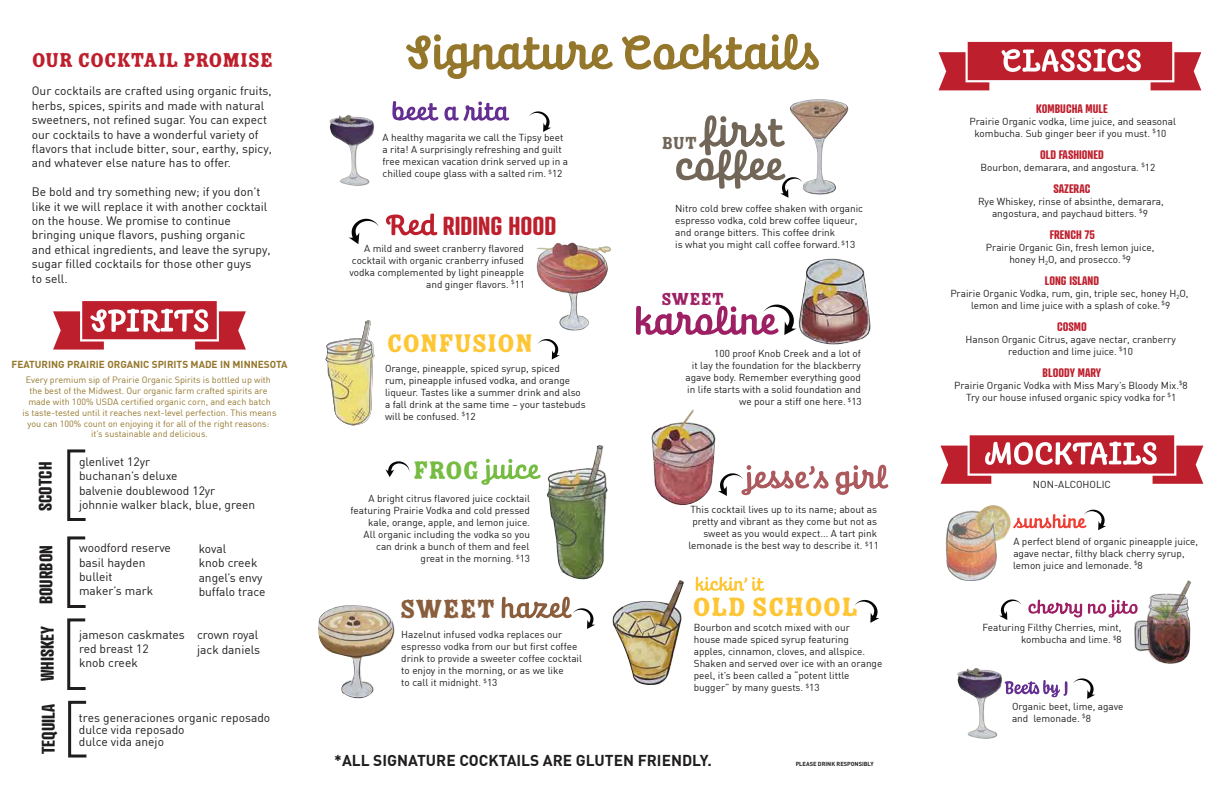
<style>
.page{position:relative;width:1224px;height:792px;background:#fff}
.page>*{position:absolute;margin:0;border:0;box-sizing:border-box;transform-origin:0 0}
.t1{font:29px "Zebrawood Std Fill";color:#fec634}
.t2{font:28.7px "Zebrawood Std Fill";color:#8a5e3c}
.t3{font:27.8px "Zebrawood Std Fill";color:#fec634}
.t4{font:27.7px "Zebrawood Std Fill";color:#76bc42}
.t5{font:700 25.3px "Atrament";color:#be1f2d}
.t6{font:22px "Zebrawood Std Fill";color:#be1f2d}
.t7{font:19px "Zebrawood Std Fill";color:#9e2064}
.t8{font:19px "Zebrawood Std Fill";color:#726658}
.t9{font:700 17.8px "Atrament";color:#201d1e}
.t10{font:700 15.5px "DINOT";color:#201d1e}
.t11{font:12px/14.4px "DINOT";color:#201d1e}
.t12{font:700 12px "Atrament";color:#be1f2d}
.t13{font:10px/12px "DINOT";color:#201d1e}
.t14{font:700 10px "DINOT";color:#95772c}
.t15{font:9px/10.8px "DINOT";color:#95772c;text-align:center}
.t16{font:700 5.8px "DINOT";color:#201d1e}
</style>
<div class="page">
<svg style="left:67px;top:449px;width:19px;height:72px"></svg>
<svg style="left:67px;top:536px;width:19px;height:72px"></svg>
<svg style="left:67px;top:618px;width:19px;height:72px"></svg>
<svg style="left:68px;top:700px;width:19px;height:58px"></svg>
<svg style="left:406px;top:34px;width:413px;height:45px"></svg>
<svg style="left:53px;top:301px;width:193px;height:49px"></svg>
<svg style="left:941px;top:435px;width:262px;height:49px"></svg>
<svg style="left:939px;top:42px;width:262px;height:48px"></svg>
<svg style="left:502px;top:597px;width:93px;height:32px"></svg>
<img style="left:318px;top:605px;width:77px;height:94px">
<svg style="left:696px;top:577px;width:69px;height:14px"></svg>
<svg style="left:855px;top:599px;width:25px;height:24px"></svg>
<img style="left:612px;top:580px;width:72px;height:105px">
<svg style="left:481px;top:459px;width:60px;height:26px"></svg>
<svg style="left:385px;top:461px;width:25px;height:16px"></svg>
<img style="left:547px;top:445px;width:61px;height:135px">
<svg style="left:719px;top:465px;width:170px;height:31px"></svg>
<img style="left:651px;top:409px;width:68px;height:96px">
<svg style="left:636px;top:304px;width:158px;height:31px"></svg>
<img style="left:794px;top:259px;width:77px;height:86px">
<svg style="left:676px;top:115px;width:109px;height:81px"></svg>
<img style="left:785px;top:99px;width:64px;height:99px">
<svg style="left:386px;top:213px;width:52px;height:22px"></svg>
<svg style="left:349px;top:218px;width:30px;height:26px"></svg>
<img style="left:536px;top:242px;width:75px;height:89px">
<svg style="left:538px;top:339px;width:22px;height:21px"></svg>
<img style="left:325px;top:320px;width:50px;height:106px">
<svg style="left:392px;top:101px;width:117px;height:20px"></svg>
<svg style="left:529px;top:111px;width:22px;height:21px"></svg>
<img style="left:329px;top:115px;width:46px;height:71px">
<svg style="left:1021px;top:509px;width:85px;height:21px"></svg>
<img style="left:945px;top:505px;width:76px;height:76px">
<svg style="left:999px;top:599px;width:22px;height:21px"></svg>
<img style="left:1134px;top:580px;width:57px;height:84px">
<svg style="left:1005px;top:680px;width:62px;height:17px"></svg>
<svg style="left:1073px;top:678px;width:22px;height:21px"></svg>
<img style="left:957px;top:668px;width:45px;height:71px">
<svg style="left:1028px;top:600px;width:110px;height:18px"></svg>
<h3 class="t6" style="left:32px;top:48px;width:243px">OUR COCKTAIL PROMISE</h3>
<p class="t11" style="left:32px;top:83px;width:242px">Our cocktails are crafted using organic fruits, herbs, spices, spirits and made with natural sweetners, not refined sugar. You can expect our cocktails to have a wonderful variety of flavors that include bitter, sour, earthy, spicy, and whatever else nature has to offer.</p>
<p class="t11" style="left:32px;top:184px;width:240px">Be bold and try something new; if you don’t like it we will replace it with another cocktail on the house. We promise to continue bringing unique flavors, pushing organic<br>and ethical ingredients, and leave the syrupy, sugar filled cocktails for those other guys<br>to sell.</p>
<p class="t14" style="left:11px;top:357px;width:278px">FEATURING PRAIRIE ORGANIC SPIRITS MADE IN MINNESOTA</p>
<p class="t15" style="left:23px;top:374px;width:255px">Every premium sip of Prairie Organic Spirits is bottled up with the best of the Midwest. Our organic farm crafted spirits are made with 100% USDA certified organic corn, and each batch<br>is taste-tested until it reaches next-level perfection. This means you can 100% count on enjoying it for all of the right reasons: it’s sustainable and delicious.</p>
<h3 class="t9" style="left:34px;top:511px;width:51px;rotate:-90deg">SCOTCH</h3>
<h3 class="t9" style="left:35px;top:604px;width:60px;rotate:-90deg">BOURBON</h3>
<h3 class="t9" style="left:36px;top:681px;width:57px;rotate:-90deg">WHISKEY</h3>
<h3 class="t9" style="left:37px;top:754px;width:52px;rotate:-90deg">TEQUILA</h3>
<p class="t11" style="left:79px;top:453px;width:178px">glenlivet 12yr<br>buchanan’s deluxe<br>balvenie doublewood 12yr johnnie walker black, blue, green</p>
<p class="t11" style="left:79px;top:540px;width:93px">woodford reserve basil hayden bulleit<br>maker’s mark</p>
<p class="t11" style="left:79px;top:626px;width:107px">jameson caskmates red breast 12<br>knob creek</p>
<p class="t11" style="left:199px;top:540px;width:68px">koval<br>knob creek angel’s envy buffalo trace</p>
<p class="t11" style="left:197px;top:627px;width:65px">crown royal jack daniels</p>
<p class="t11" style="left:79px;top:711px;width:193px;line-height:12px">tres generaciones organic reposado dulce vida reposado<br>dulce vida anejo</p>
<p class="t13" style="left:382px;top:131px;width:187px">A healthy magarita we call the Tipsy beet a rita! A surprisingly refreshing and guilt free mexican vacation drink served up in a chilled coupe glass with a salted rim. <sup>$</sup>12</p>
<h3 class="t5" style="left:443px;top:210px;width:115px">RIDING HOOD</h3>
<p class="t13" style="left:349px;top:241px;width:177px;text-align:right">A mild and sweet cranberry flavored cocktail with organic cranberry infused vodka complemented by light pineapple and ginger flavors. <sup>$</sup>11</p>
<h3 class="t3" style="left:387px;top:329px;width:148px">CONFUSION</h3>
<p class="t13" style="left:385px;top:361px;width:202px">Orange, pineapple, spiced syrup, spiced<br>rum, pineapple infused vodka, and orange liqueur. Tastes like a summer drink and also a fall drink at the same time – your tastebuds will be confused. <sup>$</sup>12</p>
<h3 class="t4" style="left:413px;top:456px;width:68px">FROG</h3>
<p class="t13" style="left:351px;top:492px;width:181px;text-align:right">A bright citrus flavored juice cocktail featuring Prairie Vodka and cold pressed kale, orange, apple, and lemon juice.<br>All organic including the vodka so you can drink a bunch of them and feel<br>great in the morning. <sup>$</sup>13</p>
<h2 class="t2" style="left:400px;top:594px;width:96px">SWEET</h2>
<p class="t13" style="left:401px;top:627px;width:182px">Hazelnut infused vodka replaces our espresso vodka from our but first coffee drink to provide a sweeter coffee cocktail to enjoy in the morning, or as we like<br>to call it midnight. <sup>$</sup>13</p>
<h3 class="t8" style="left:662px;top:133px;width:37px">BUT</h3>
<p class="t13" style="left:675px;top:202px;width:189px">Nitro cold brew coffee shaken with organic espresso vodka, cold brew coffee liqueur, and orange bitters. This coffee drink<br>is what you might call coffee forward. <sup>$</sup>13</p>
<h3 class="t7" style="left:661px;top:289px;width:64px">SWEET</h3>
<p class="t13" style="left:685px;top:347px;width:178px;text-align:right">100 proof Knob Creek and a lot of<br>it lay the foundation for the blackberry agave body. Remember everything good in life starts with a solid foundation and we pour a stiff one here. <sup>$</sup>13</p>
<p class="t13" style="left:689px;top:503px;width:192px;text-align:right">This cocktail lives up to its name; about as pretty and vibrant as they come but not as sweet as you would expect... A tart pink lemonade is the best way to describe it. <sup>$</sup>11</p>
<h1 class="t1" style="left:693px;top:592px;width:167px">OLD SCHOOL</h1>
<p class="t13" style="left:694px;top:621px;width:190px">Bourbon and scotch mixed with our<br>house made spiced syrup featuring apples, cinnamon, cloves, and allspice.<br>Shaken and served over ice with an orange peel, it’s been called a “potent little bugger” by many guests. <sup>$</sup>13</p>
<h3 class="t10" style="left:334px;top:749px;width:379px">*ALL SIGNATURE COCKTAILS ARE GLUTEN FRIENDLY.</h3>
<p class="t16" style="left:796px;top:759px;width:80px">PLEASE DRINK RESPONSIBLY</p>
<p class="t12" style="left:1036px;top:101px;width:73px">KOMBUCHA MULE</p>
<p class="t13" style="left:969px;top:114px;width:208px;text-align:center">Prairie Organic vodka, lime juice, and seasonal kombucha. Sub ginger beer if you must. <sup>$</sup>10</p>
<p class="t12" style="left:1040px;top:147px;width:65px">OLD FASHIONED</p>
<p class="t13" style="left:981px;top:160px;width:176px">Bourbon, demarara, and angostura. <sup>$</sup>12</p>
<p class="t12" style="left:1053px;top:181px;width:39px">SAZERAC</p>
<p class="t13" style="left:978px;top:194px;width:187px;text-align:center">Rye Whiskey, rinse of absinthe, demarara, angostura, and paychaud bitters. <sup>$</sup>9</p>
<p class="t12" style="left:1050px;top:227px;width:47px">FRENCH 75</p>
<p class="t13" style="left:986px;top:240px;width:170px;text-align:center">Prairie Organic Gin, fresh lemon juice, honey H<sub>2</sub>O, and prosecco. <sup>$</sup>9</p>
<p class="t12" style="left:1045px;top:273px;width:56px">LONG ISLAND</p>
<p class="t13" style="left:950px;top:286px;width:240px;text-align:center">Prairie Organic Vodka, rum, gin, triple sec, honey H<sub>2</sub>O, lemon and lime juice with a splash of coke. <sup>$</sup>9</p>
<p class="t12" style="left:1057px;top:319px;width:31px">COSMO</p>
<p class="t13" style="left:966px;top:332px;width:212px;text-align:center">Hanson Organic Citrus, agave nectar, cranberry reduction and lime juice. <sup>$</sup>10</p>
<p class="t12" style="left:1043px;top:365px;width:60px">BLOODY MARY</p>
<p class="t13" style="left:954px;top:378px;width:235px;text-align:center">Prairie Organic Vodka with Miss Mary’s Bloody Mix. <sup>$</sup>8<br>Try our house infused organic spicy vodka for <sup>$</sup>1</p>
<p class="t13" style="left:1033px;top:478px;width:80px">NON-ALCOHOLIC</p>
<p class="t13" style="left:1013px;top:534px;width:187px">A perfect blend of organic pineapple juice, agave nectar, filthy black cherry syrup, lemon juice and lemonade. <sup>$</sup>8</p>
<p class="t13" style="left:982px;top:621px;width:141px;text-align:right">Featuring Filthy Cherries, mint, kombucha and lime. <sup>$</sup>8</p>
<p class="t13" style="left:1012px;top:699px;width:113px">Organic beet, lime, agave and lemonade. <sup>$</sup>8</p>
</div>
